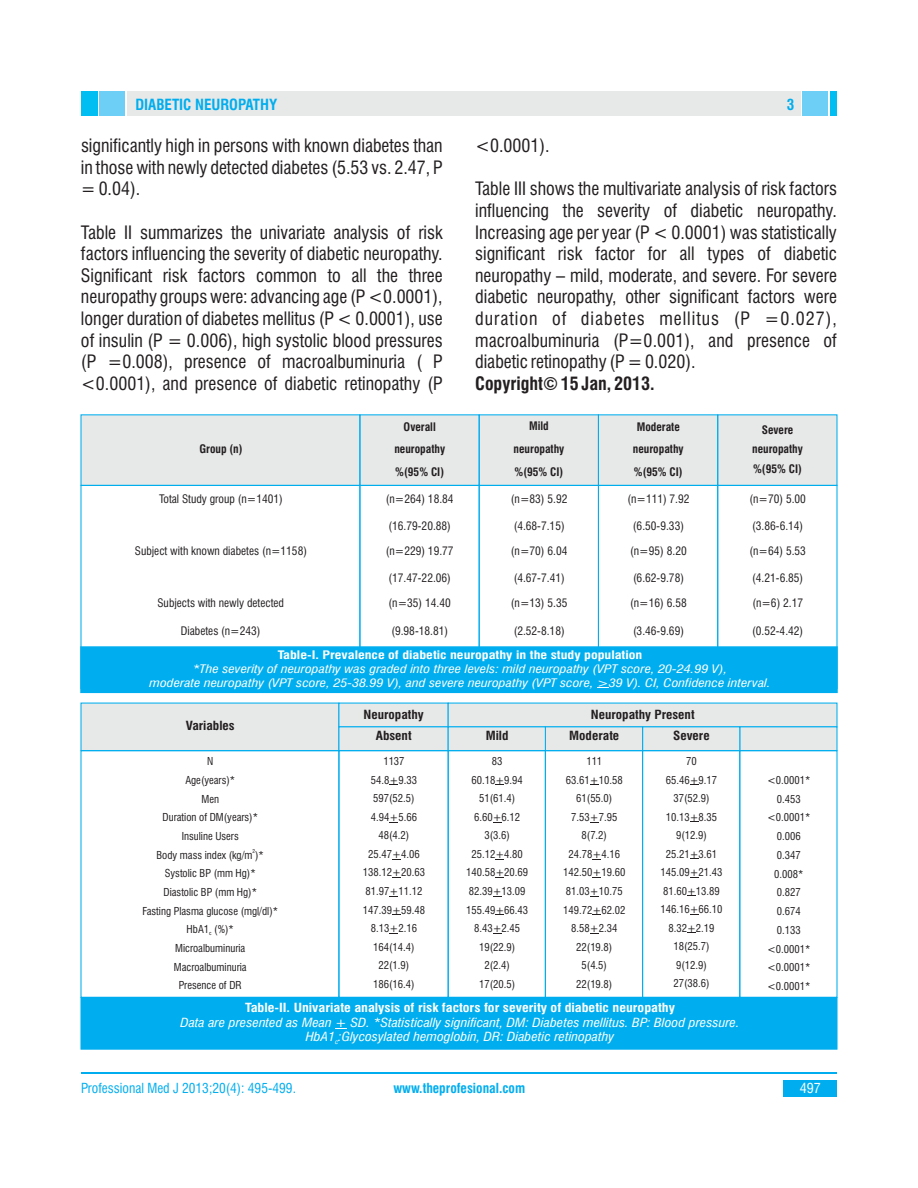
<style>
.page{position:relative;width:918px;height:1188px;background:#fff}
.page>*{position:absolute;margin:0;border:0;box-sizing:border-box;transform-origin:0 0}
.t1{font:condensed 18px/21.6px "Swiss 721 BT";color:#231f20;text-align:justify}
.t2{font:700 condensed 18px "Swiss 721 BT";color:#231f20}
.t3{font:700 condensed 15px "Swiss 721 BT";color:#00aeef}
.t4{font:condensed 13.5px "Swiss 721 BT";color:#00aeef}
.t5{font:700 condensed 13.5px "Swiss 721 BT";color:#00aeef}
.t6{font:condensed 13.5px "Swiss 721 BT";color:#fff;scale:1.04 1}
.t7{font:italic condensed 12.3px/14.7px "Swiss 721 BT";color:#fff;text-align:center;scale:1.15 1}
.t8{font:700 condensed 12.3px "Swiss 721 BT";color:#fff;scale:1.15 1}
.t9{font:700 condensed 12.3px/21px "Swiss 721 BT";color:#231f20;text-align:center;scale:1.08 1}
.t10{font:condensed 11.4px "Swiss 721 BT";color:#231f20}
.t11{font:italic condensed 11.4px/13.8px "Swiss 721 BT";color:#fff;text-align:center;scale:1.23 1}
.t12{font:700 condensed 11.4px/22.5px "Swiss 721 BT";color:#231f20;text-align:center}
.t13{font:700 condensed 11.4px "Swiss 721 BT";color:#fff;scale:1.23 1}
.t14{font:condensed 10.65px/18.6px "Swiss 721 BT";color:#231f20;text-align:center}
.t15{font:condensed 5.4px "Swiss 721 BT";color:#231f20}
</style>
<div class="page">
<div style="left:81px;top:415px;width:756px;height:70px;background:#e7e8e8"></div>
<div style="left:81px;top:92px;width:16px;height:24px;background:#00bdf2"></div>
<div style="left:99px;top:92px;width:25px;height:24px;background:#6ecff6"></div>
<div style="left:127px;top:92px;width:674px;height:24px;background:#e7e8e8"></div>
<div style="left:803px;top:92px;width:25px;height:24px;background:#6ecff6"></div>
<div style="left:830px;top:92px;width:7px;height:24px;background:#00bdf2"></div>
<div style="left:783px;top:1080px;width:54px;height:16px;background:#00aeef"></div>
<hr style="left:81px;top:1073px;width:756px;height:1px;background:#00aeef">
<div style="left:359px;top:485px;width:121px;height:204px;border:1px solid #00aeef"></div>
<div style="left:479px;top:485px;width:120px;height:204px;border:1px solid #00aeef"></div>
<div style="left:598px;top:485px;width:120px;height:204px;border:1px solid #00aeef"></div>
<div style="left:717px;top:485px;width:121px;height:204px;border:1px solid #00aeef"></div>
<div style="left:80px;top:646px;width:758px;height:48px;background:#00aeef"></div>
<svg style="left:80px;top:702px;width:758px;height:48px;background:#dce5e8"></svg>
<div style="left:338px;top:750px;width:111px;height:248px;border:1px solid #00aeef"></div>
<div style="left:642px;top:750px;width:98px;height:248px;border:1px solid #00aeef"></div>
<div style="left:545px;top:750px;width:98px;height:248px;border:1px solid #00aeef"></div>
<div style="left:448px;top:750px;width:98px;height:248px;border:1px solid #00aeef"></div>
<div style="left:80px;top:996px;width:758px;height:54px;background:#00aeef"></div>
<p class="t3" style="left:135px;top:99px;width:143px">DIABETIC NEUROPATHY</p>
<p class="t1" style="left:81px;top:137px;width:363px">significantly high in persons with known diabetes than in those with newly detected diabetes (5.53 vs. 2.47, P = 0.04).</p>
<p class="t1" style="left:81px;top:223px;width:363px">Table II summarizes the univariate analysis of risk factors influencing the severity of diabetic neuropathy.<br>Significant risk factors common to all the three neuropathy groups were: advancing age (P &lt;0.0001), longer duration of diabetes mellitus (P &lt; 0.0001), use of insulin (P = 0.006), high systolic blood pressures (P =0.008), presence of macroalbuminuria ( P &lt;0.0001), and presence of diabetic retinopathy (P</p>
<p class="t3" style="left:787px;top:98px;width:9px">3</p>
<p class="t1" style="left:475px;top:137px;width:76px">&lt;0.0001).</p>
<p class="t1" style="left:475px;top:180px;width:363px">Table III shows the multivariate analysis of risk factors influencing the severity of diabetic neuropathy.<br>Increasing age per year (P &lt; 0.0001) was statistically significant risk factor for all types of diabetic neuropathy – mild, moderate, and severe. For severe diabetic neuropathy, other significant factors were duration of diabetes mellitus (P =0.027), macroalbuminuria (P=0.001), and presence of diabetic retinopathy (P = 0.020).</p>
<p class="t2" style="left:475px;top:376px;width:181px">Copyright© 15 Jan, 2013.</p>
<p class="t12" style="left:199px;top:439px;width:45px">Group (n)</p>
<p class="t12" style="left:394px;top:417px;width:52px">Overall neuropathy %(95% CI)</p>
<p class="t12" style="left:514px;top:416px;width:52px">Mild neuropathy %(95% CI)</p>
<p class="t12" style="left:633px;top:417px;width:52px">Moderate neuropathy %(95% CI)</p>
<p class="t12" style="left:752px;top:422px;width:52px;line-height:19.4px">Severe neuropathy %(95% CI)</p>
<p class="t10" style="left:159px;top:494px;width:125px">Total Study group (n=1401)</p>
<p class="t10" style="left:386px;top:494px;width:69px">(n=264) 18.84</p>
<p class="t10" style="left:389px;top:522px;width:64px">(16.79-20.88)</p>
<p class="t10" style="left:511px;top:494px;width:58px">(n=83) 5.92</p>
<p class="t10" style="left:514px;top:522px;width:53px">(4.68-7.15)</p>
<p class="t10" style="left:627px;top:494px;width:64px">(n=111) 7.92</p>
<p class="t10" style="left:633px;top:522px;width:53px">(6.50-9.33)</p>
<p class="t10" style="left:750px;top:494px;width:58px">(n=70) 5.00</p>
<p class="t10" style="left:752px;top:522px;width:53px">(3.86-6.14)</p>
<p class="t10" style="left:135px;top:546px;width:174px">Subject with known diabetes (n=1158)</p>
<p class="t10" style="left:386px;top:546px;width:69px">(n=229) 19.77</p>
<p class="t10" style="left:389px;top:574px;width:64px">(17.47-22.06)</p>
<p class="t10" style="left:511px;top:546px;width:58px">(n=70) 6.04</p>
<p class="t10" style="left:514px;top:574px;width:53px">(4.67-7.41)</p>
<p class="t10" style="left:630px;top:546px;width:58px">(n=95) 8.20</p>
<p class="t10" style="left:633px;top:574px;width:53px">(6.62-9.78)</p>
<p class="t10" style="left:750px;top:546px;width:58px">(n=64) 5.53</p>
<p class="t10" style="left:752px;top:574px;width:53px">(4.21-6.85)</p>
<p class="t10" style="left:157px;top:598px;width:128px">Subjects with newly detected</p>
<p class="t10" style="left:181px;top:626px;width:81px">Diabetes (n=243)</p>
<p class="t10" style="left:389px;top:598px;width:64px">(n=35) 14.40</p>
<p class="t10" style="left:391px;top:626px;width:58px">(9.98-18.81)</p>
<p class="t10" style="left:511px;top:598px;width:58px">(n=13) 5.35</p>
<p class="t10" style="left:514px;top:626px;width:53px">(2.52-8.18)</p>
<p class="t10" style="left:630px;top:598px;width:58px">(n=16) 6.58</p>
<p class="t10" style="left:633px;top:626px;width:53px">(3.46-9.69)</p>
<p class="t10" style="left:752px;top:598px;width:52px">(n=6) 2.17</p>
<p class="t10" style="left:752px;top:626px;width:53px">(0.52-4.42)</p>
<p class="t13" style="left:278px;top:650px;width:298px">Table-I. Prevalence of diabetic neuropathy in the study population</p>
<p class="t11" style="left:149px;top:663px;width:507px">*The severity of neuropathy was graded into three levels: mild neuropathy (VPT score, 20-24.99 V),<br>moderate neuropathy (VPT score, 25-38.99 V), and severe neuropathy (VPT score, &gt;39 V). CI, Confidence interval.</p>
<p class="t9" style="left:186px;top:716px;width:47px">Variables</p>
<p class="t9" style="left:363px;top:705px;width:57px">Neuropathy<br>Absent</p>
<p class="t9" style="left:591px;top:705px;width:98px">Neuropathy Present</p>
<p class="t9" style="left:486px;top:726px;width:23px">Mild</p>
<p class="t9" style="left:569px;top:726px;width:48px">Moderate</p>
<p class="t9" style="left:673px;top:726px;width:35px">Severe</p>
<p class="t14" style="left:163px;top:753px;width:97px">N<br>Age(years)*<br>Men<br>Duration of DM(years)*<br>Insuline Users</p>
<p class="t15" style="left:253px;top:849px;width:4px">2</p>
<p class="t14" style="left:142px;top:846px;width:137px">Body mass index (kg/m )*<br>Systolic BP (mm Hg)*<br>Diastolic BP (mm Hg)*<br>Fasting Plasma glucose (mgl/dl)*<br>HbA1<sub>c</sub> (%)*<br>Microalbuminuria<br>Macroalbuminuria<br>Presence of DR</p>
<p class="t14" style="left:363px;top:753px;width:64px">1137<br>54.8+9.33<br>597(52.5)<br>4.94+5.66<br>48(4.2)<br>25.47+4.06<br>138.12+20.63<br>81.97+11.12<br>147.39+59.48<br>8.13+2.16<br>164(14.4)<br>22(1.9)<br>186(16.4)</p>
<p class="t14" style="left:466px;top:753px;width:64px">83<br>60.18+9.94<br>51(61.4)<br>6.60+6.12<br>3(3.6)<br>25.12+4.80<br>140.58+20.69<br>82.39+13.09<br>155.49+66.43<br>8.43+2.45<br>19(22.9)<br>2(2.4)<br>17(20.5)</p>
<p class="t14" style="left:563px;top:753px;width:64px">111<br>63.61+10.58<br>61(55.0)<br>7.53+7.95<br>8(7.2)<br>24.78+4.16<br>142.50+19.60<br>81.03+10.75<br>149.72+62.02<br>8.58+2.34<br>22(19.8)<br>5(4.5)<br>22(19.8)</p>
<p class="t14" style="left:661px;top:753px;width:64px">70<br>65.46+9.17<br>37(52.9)<br>10.13+8.35<br>9(12.9)<br>25.21+3.61<br>145.09+21.43<br>81.60+13.89<br>146.16+66.10<br>8.32+2.19<br>18(25.7)<br>9(12.9)<br>27(38.6)</p>
<p class="t8" style="left:245px;top:1003px;width:375px">Table-II. Univariate analysis of risk factors for severity of diabetic neuropathy</p>
<p class="t7" style="left:180px;top:1016px;width:488px">Data are presented as Mean + SD. *Statistically significant, DM: Diabetes mellitus. BP: Blood pressure.<br>HbA1<sub>c</sub>:Glycosylated hemoglobin, DR: Diabetic retinopathy</p>
<p class="t14" style="left:767px;top:772px;width:45px">&lt;0.0001*<br>0.453 &lt;0.0001*<br>0.006<br>0.347<br>0.008*<br>0.827<br>0.674<br>0.133 &lt;0.0001* &lt;0.0001* &lt;0.0001*</p>
<p class="t4" style="left:81px;top:1083px;width:217px">Professional Med J 2013;20(4): 495-499.</p>
<p class="t5" style="left:393px;top:1083px;width:133px">www.theprofesional.com</p>
<p class="t6" style="left:800px;top:1083px;width:22px">497</p>
</div>
